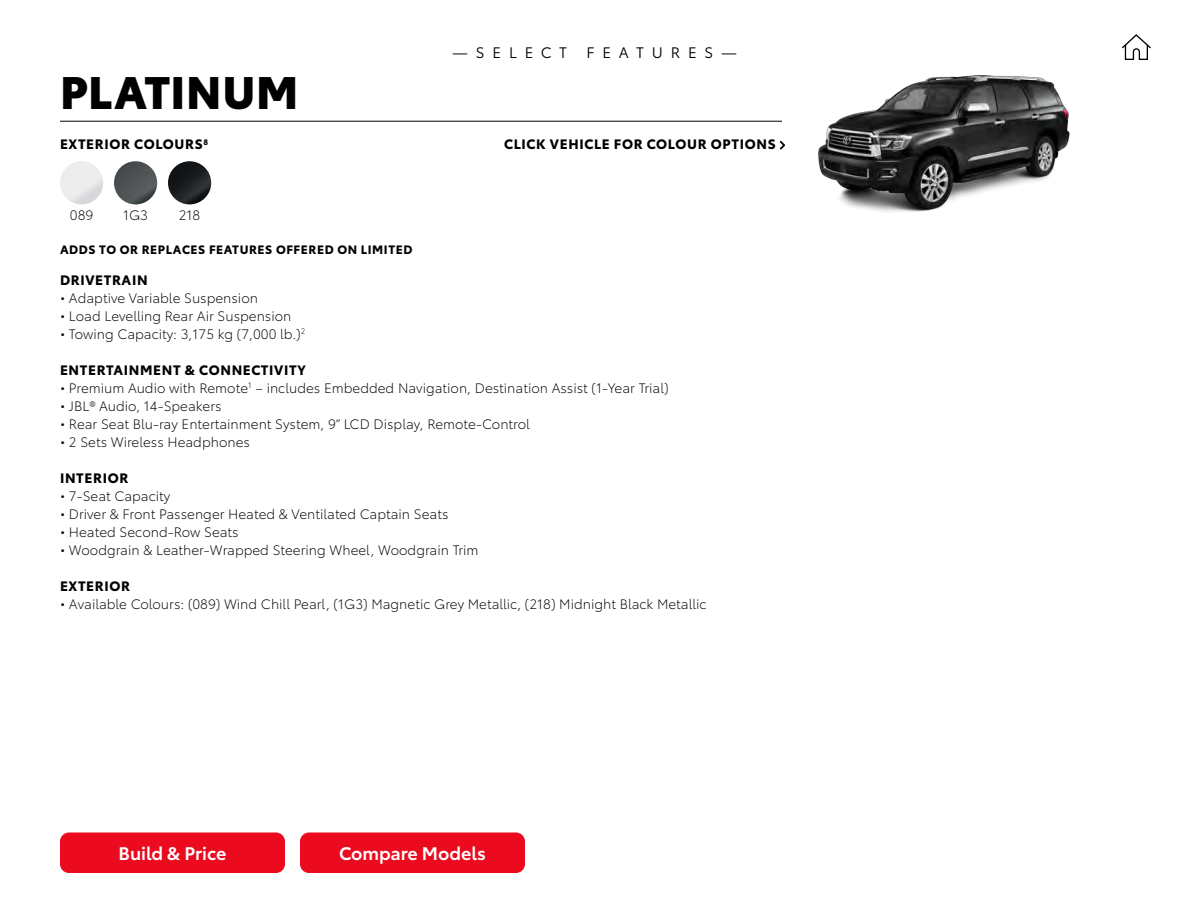
<style>
.page{position:relative;width:1188px;height:918px;background:#fff}
.page>*{position:absolute;margin:0;border:0;box-sizing:border-box;transform-origin:0 0}
.t1{font:900 45px "Toyota Type";letter-spacing:.015em;color:#000}
.t2{font:600 18px "Toyota Type";color:#fff}
.t3{font:15px "Toyota Type";letter-spacing:.525em;color:#000}
.t4{font:300 13.5px "Toyota Type";color:#000}
.t5{font:700 13.5px "Toyota Type";letter-spacing:.05em;color:#000}
.t6{font:700 12px "Toyota Type";letter-spacing:.05em;color:#000}
</style>
<div class="page">
<img style="left:785px;top:75px;width:285px;height:137px">
<img style="left:114px;top:161px;width:43px;height:43px;border-radius:22px">
<img style="left:168px;top:161px;width:43px;height:43px;border-radius:22px">
<svg style="left:1122px;top:34px;width:29px;height:26px"></svg>
<svg style="left:780px;top:141px;width:5px;height:8px"></svg>
<hr style="left:60px;top:121px;width:722px;height:1px;background:#000">
<div style="left:60px;top:832px;width:225px;height:41px;background:#eb0a1e;border-radius:9px"></div>
<div style="left:300px;top:832px;width:225px;height:41px;background:#eb0a1e;border-radius:9px"></div>
<h1 class="t1" style="left:60px;top:57px;width:240px">PLATINUM</h1>
<p class="t3" style="left:452px;top:42px;width:116px">—SELECT</p>
<p class="t3" style="left:587px;top:42px;width:152px">FEATURES—</p>
<p class="t5" style="left:60px;top:134px;width:150px">EXTERIOR COLOURS<sup>8</sup></p>
<p class="t5" style="left:504px;top:134px;width:273px">CLICK VEHICLE FOR COLOUR OPTIONS</p>
<p class="t4" style="left:70px;top:205px;width:25px">089</p>
<p class="t4" style="left:123px;top:205px;width:27px">1G3</p>
<p class="t4" style="left:179px;top:205px;width:23px">218</p>
<p class="t6" style="left:60px;top:240px;width:354px">ADDS TO OR REPLACES FEATURES OFFERED ON LIMITED</p>
<p class="t5" style="left:60px;top:269px;width:89px">DRIVETRAIN</p>
<p class="t4" style="left:60px;top:288px;width:200px">• Adaptive Variable Suspension</p>
<p class="t4" style="left:60px;top:306px;width:233px">• Load Levelling Rear Air Suspension</p>
<p class="t4" style="left:60px;top:324px;width:247px">• Towing Capacity: 3,175 kg (7,000 lb.)<sup>2</sup></p>
<p class="t5" style="left:60px;top:359px;width:247px">ENTERTAINMENT &amp; CONNECTIVITY</p>
<p class="t4" style="left:60px;top:378px;width:610px">• Premium Audio with Remote<sup>1</sup> – includes Embedded Navigation, Destination Assist (1-Year Trial)</p>
<p class="t4" style="left:60px;top:396px;width:163px">• JBL® Audio, 14-Speakers</p>
<p class="t4" style="left:60px;top:414px;width:471px">• Rear Seat Blu-ray Entertainment System, 9” LCD Display, Remote-Control</p>
<p class="t4" style="left:60px;top:432px;width:191px">• 2 Sets Wireless Headphones</p>
<p class="t5" style="left:60px;top:467px;width:70px">INTERIOR</p>
<p class="t4" style="left:60px;top:486px;width:112px">• 7-Seat Capacity</p>
<p class="t4" style="left:60px;top:504px;width:390px">• Driver &amp; Front Passenger Heated &amp; Ventilated Captain Seats</p>
<p class="t4" style="left:60px;top:522px;width:180px">• Heated Second-Row Seats</p>
<p class="t4" style="left:60px;top:540px;width:420px">• Woodgrain &amp; Leather-Wrapped Steering Wheel, Woodgrain Trim</p>
<p class="t5" style="left:60px;top:575px;width:72px">EXTERIOR</p>
<p class="t4" style="left:60px;top:594px;width:648px">• Available Colours: (089) Wind Chill Pearl, (1G3) Magnetic Grey Metallic, (218) Midnight Black Metallic</p>
<h2 class="t2" style="left:119px;top:839px;width:109px">Build &amp; Price</h2>
<h2 class="t2" style="left:339px;top:839px;width:148px">Compare Models</h2>
</div>
